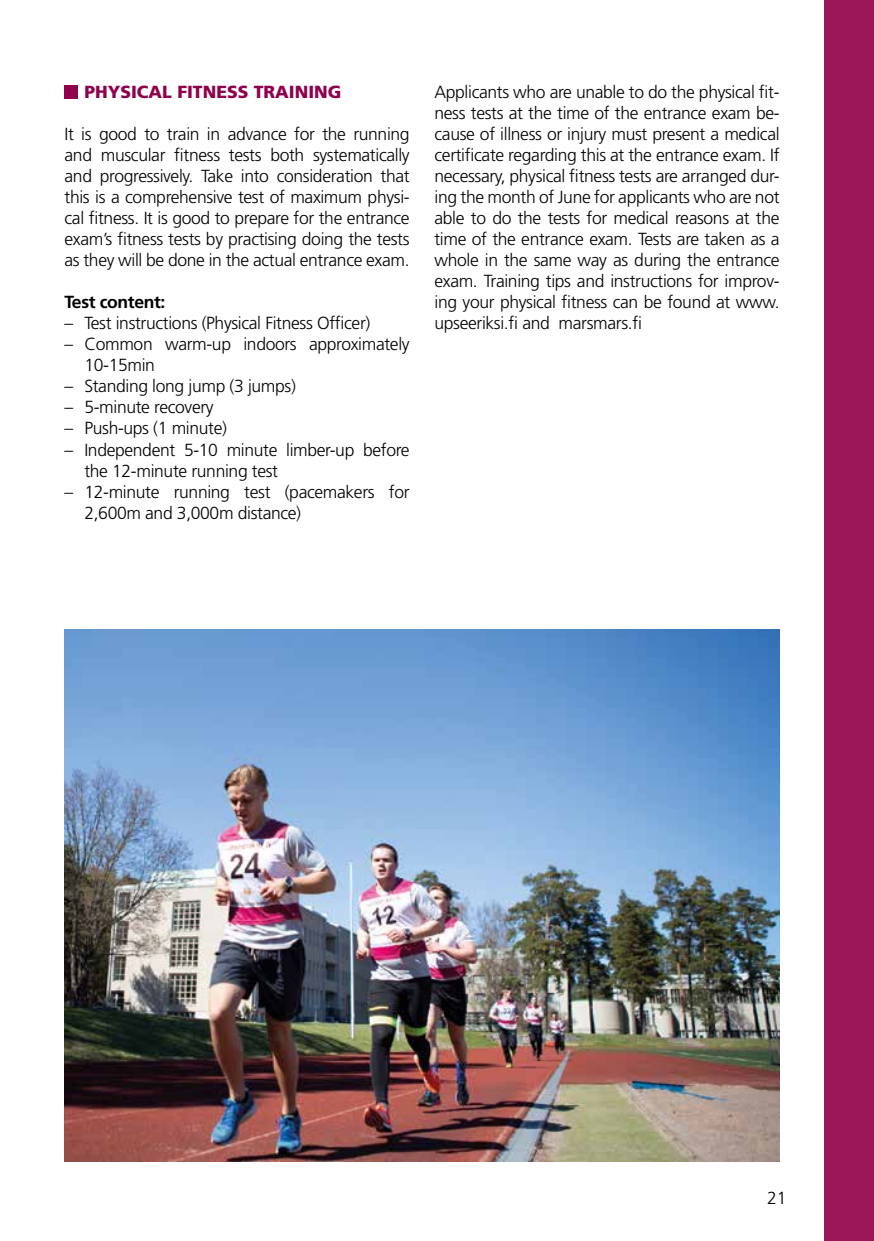
<style>
.page{position:relative;width:874px;height:1241px;background:#fff}
.page>*{position:absolute;margin:0;border:0;box-sizing:border-box;transform-origin:0 0}
.t1{font:300 17.5px/21px "Frutiger";letter-spacing:-.02em;color:#000}
.t2{font:900 17.5px "Frutiger";color:#8f004d}
.t3{font:700 17.5px "Frutiger";letter-spacing:-.02em;color:#000}
</style>
<div class="page">
<div style="left:823px;top:0;width:50px;height:1240px;background:#9b1759"></div>
<div style="left:64px;top:85px;width:14px;height:13px;background:#8f004d"></div>
<img style="left:64px;top:629px;width:715px;height:532px">
<p class="t2" style="left:84px;top:82px;width:258px">PHYSICAL FITNESS TRAINING</p>
<p class="t1" style="left:64px;top:124px;width:346px;text-align:justify">It is good to train in advance for the running and muscular fitness tests both systematically and progressively. Take into consideration that this is a comprehensive test of maximum physi&shy;cal fitness. It is good to prepare for the entrance exam’s fitness tests by practising doing the tests as they will be done in the actual entrance exam.</p>
<p class="t3" style="left:64px;top:292px;width:102px">Test content:</p>
<p class="t1" style="left:64px;top:313px;width:307px">– Test instructions (Physical Fitness Officer)</p>
<p class="t1" style="left:84px;top:334px;width:326px;text-indent:-20px">– Common warm-up indoors approximately<br>10-15min</p>
<p class="t1" style="left:64px;top:376px;width:233px">– Standing long jump (3 jumps)</p>
<p class="t1" style="left:64px;top:397px;width:151px">– 5-minute recovery</p>
<p class="t1" style="left:64px;top:418px;width:164px">– Push-ups (1 minute)</p>
<p class="t1" style="left:84px;top:439px;width:326px;text-indent:-20px">– Independent 5-10 minute limber-up before the 12-minute running test</p>
<p class="t1" style="left:84px;top:481px;width:326px;text-indent:-20px">– 12-minute running test (pacemakers for<br>2,600m and 3,000m distance)</p>
<p class="t1" style="left:434px;top:81px;width:346px;text-align:justify">Applicants who are unable to do the physical fit&shy;ness tests at the time of the entrance exam be&shy;cause of illness or injury must present a medical certificate regarding this at the entrance exam. If necessary, physical fitness tests are arranged dur&shy;ing the month of June for applicants who are not able to do the tests for medical reasons at the time of the entrance exam. Tests are taken as a whole in the same way as during the entrance exam. Training tips and instructions for improv&shy;ing your physical fitness can be found at www. upseeriksi.fi and marsmars.fi</p>
<p class="t1" style="left:766px;top:1187px;width:21px">21</p>
</div>
